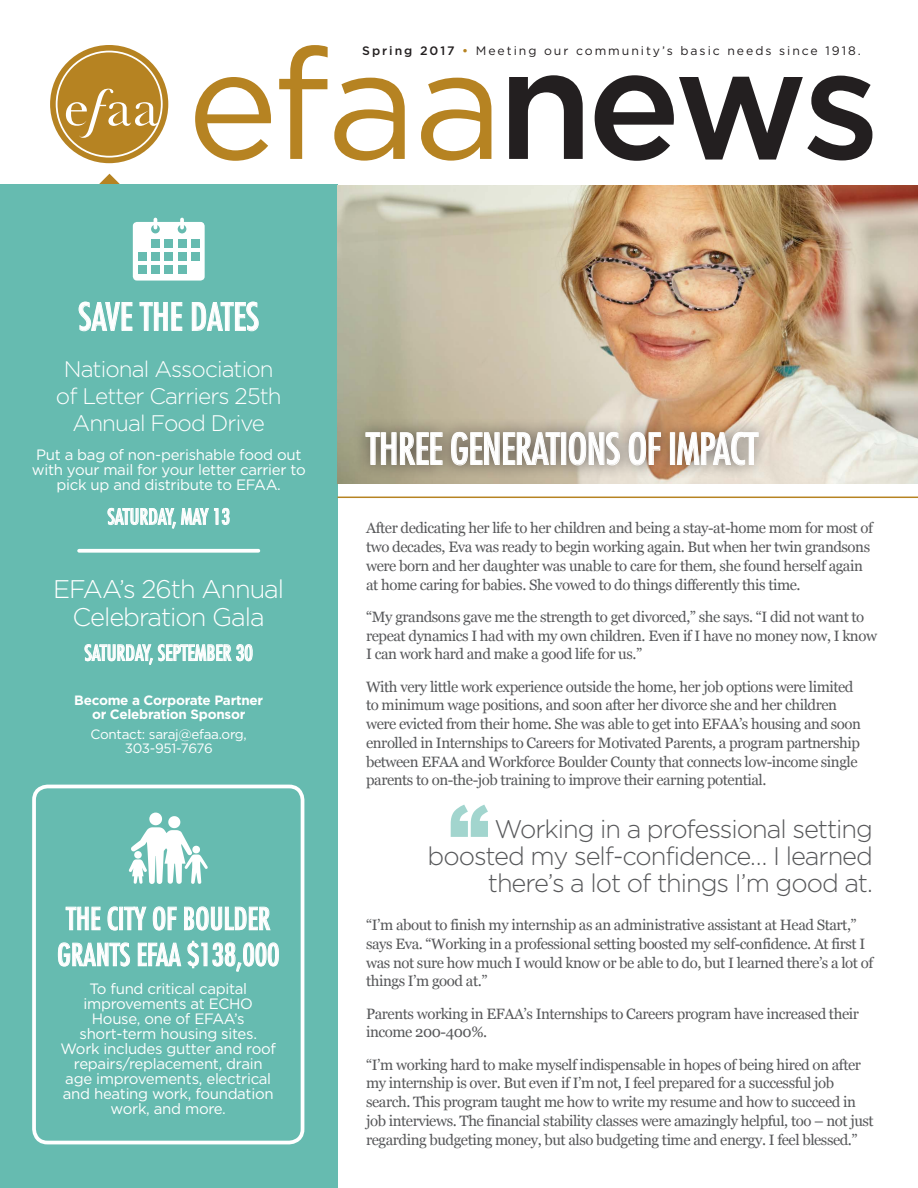
<style>
.page{position:relative;width:918px;height:1188px;background:#fff}
.page>*{position:absolute;margin:0;border:0;box-sizing:border-box;transform-origin:0 0}
.t1{font:155.1px "Gotham";color:#b68322}
.t2{font:condensed 42px "Futura Std";letter-spacing:-.02em;color:#fff}
.t3{font:condensed 37.05px "Futura Std";color:#fff}
.t4{font:condensed 30px/36px "Futura Std";color:#fff;text-align:center}
.t5{font:300 25.5px/27px "Gotham";letter-spacing:-.04em;color:#57585a;text-align:right}
.t6{font:300 25.5px/28.5px "Gotham";letter-spacing:-.04em;color:#fff;text-align:center}
.t7{font:300 22.5px/27px "Gotham";letter-spacing:-.04em;color:#fff;text-align:center}
.t8{font:condensed 21px "Futura Std";color:#fff}
.t9{font:15px/18.8px "Georgia";letter-spacing:-.03em;color:#57585a}
.t10{font:15px/15px "Gotham";letter-spacing:-.02em;color:#fff;text-align:center}
.t11{font:700 13.5px/13.5px "Gotham";letter-spacing:-.02em;color:#fff;text-align:center}
.t12{font:13.5px/13.5px "Gotham";letter-spacing:-.02em;color:#fff;text-align:center}
.t13{font:12.3px "Gotham";letter-spacing:.16em;color:#231f20}
.s1{font-weight:500;color:#231f20}
.s2{font-weight:500}
.s3{font-weight:500;color:#b68322}
</style>
<div class="page">
<svg style="left:99px;top:174px;width:21px;height:10px"></svg>
<svg style="left:50px;top:45px;width:118px;height:118px"></svg>
<div style="left:0;top:184px;width:338px;height:1004px;background:#66bbb0"></div>
<svg style="left:79px;top:301px;width:53px;height:30px"></svg>
<svg style="left:140px;top:302px;width:42px;height:29px"></svg>
<svg style="left:192px;top:301px;width:67px;height:30px"></svg>
<hr style="left:338px;top:497px;width:580px;height:1px;background:#b68322">
<svg style="left:451px;top:805px;width:37px;height:32px"></svg>
<svg style="left:107px;top:507px;width:123px;height:22px"></svg>
<svg style="left:85px;top:644px;width:168px;height:21px"></svg>
<div style="left:133px;top:222px;width:72px;height:59px;background:#fff;border-radius:4px"></div>
<div style="left:151px;top:240px;width:9px;height:8px;background:#66bbb0"></div>
<div style="left:164px;top:240px;width:9px;height:8px;background:#66bbb0"></div>
<div style="left:178px;top:240px;width:8px;height:8px;background:#66bbb0"></div>
<div style="left:191px;top:240px;width:9px;height:8px;background:#66bbb0"></div>
<div style="left:138px;top:252px;width:8px;height:9px;background:#66bbb0"></div>
<div style="left:151px;top:252px;width:9px;height:9px;background:#66bbb0"></div>
<div style="left:164px;top:252px;width:9px;height:9px;background:#66bbb0"></div>
<div style="left:178px;top:252px;width:8px;height:9px;background:#66bbb0"></div>
<div style="left:191px;top:252px;width:9px;height:9px;background:#66bbb0"></div>
<div style="left:138px;top:265px;width:8px;height:9px;background:#66bbb0"></div>
<div style="left:151px;top:265px;width:9px;height:9px;background:#66bbb0"></div>
<div style="left:164px;top:265px;width:9px;height:9px;background:#66bbb0"></div>
<div style="left:178px;top:265px;width:8px;height:9px;background:#66bbb0"></div>
<svg style="left:151px;top:225px;width:9px;height:8px"></svg>
<svg style="left:178px;top:225px;width:8px;height:8px"></svg>
<svg style="left:154px;top:219px;width:3px;height:9px"></svg>
<svg style="left:180px;top:219px;width:4px;height:9px"></svg>
<svg style="left:79px;top:549px;width:179px;height:4px"></svg>
<svg style="left:66px;top:907px;width:34px;height:23px"></svg>
<svg style="left:108px;top:906px;width:10px;height:25px"></svg>
<div style="left:119px;top:907px;width:4px;height:23px;border:1px solid #fff"></div>
<svg style="left:124px;top:907px;width:22px;height:23px"></svg>
<svg style="left:153px;top:906px;width:24px;height:25px"></svg>
<svg style="left:184px;top:906px;width:87px;height:25px"></svg>
<svg style="left:58px;top:942px;width:72px;height:25px"></svg>
<svg style="left:138px;top:942px;width:43px;height:24px"></svg>
<svg style="left:187px;top:941px;width:92px;height:31px"></svg>
<div style="left:32px;top:785px;width:272px;height:359px;border:4px solid #fff;border-radius:14px"></div>
<svg style="left:129px;top:813px;width:79px;height:71px"></svg>
<img style="left:338px;top:185px;width:580px;height:299px">
<div style="left:351px;top:417px;width:422px;height:63px;background:#231f20;opacity:.75"></div>
<svg style="left:365px;top:432px;width:78px;height:33px;background:#a19c8d"></svg>
<svg style="left:451px;top:432px;width:110px;height:33px;background:#a9a296"></svg>
<div style="left:561px;top:433px;width:5px;height:32px;border:1px solid #fff"></div>
<svg style="left:569px;top:432px;width:51px;height:33px;background:#b9b4ad"></svg>
<svg style="left:629px;top:432px;width:32px;height:33px"></svg>
<div style="left:670px;top:433px;width:5px;height:32px;border:1px solid #fff"></div>
<svg style="left:677px;top:432px;width:82px;height:33px;background:#bdaea1"></svg>
<h1 class="t1" style="left:187px;top:5px;width:695px">efaa<span class="s1">news</span></h1>
<p class="t13" style="left:362px;top:43px;width:500px"><span class="s2">Spring 2017</span> <span class="s3">•</span> Meeting our community’s basic needs since 1918.</p>
<h3 class="t3" style="left:78px;top:295px;width:182px">SAVE THE DATES</h3>
<h3 class="t7" style="left:56px;top:355px;width:227px">National Association of Letter Carriers 25th<br>Annual Food Drive</h3>
<p class="t10" style="left:32px;top:447px;width:275px">Put a bag of non-perishable food out with your mail for your letter carrier to pick up and distribute to EFAA.</p>
<h3 class="t8" style="left:108px;top:504px;width:124px">SATURDAY, MAY 13</h3>
<h3 class="t6" style="left:53px;top:574px;width:233px">EFAA’s 26th Annual<br>Celebration Gala</h3>
<h3 class="t8" style="left:85px;top:640px;width:170px">SATURDAY, SEPTEMBER 30</h3>
<p class="t11" style="left:74px;top:694px;width:190px">Become a Corporate Partner or Celebration Sponsor</p>
<p class="t12" style="left:91px;top:727px;width:158px">Contact: saraj@efaa.org,<br>303-951-7676</p>
<h3 class="t4" style="left:57px;top:900px;width:224px">THE CITY OF BOULDER<br>GRANTS EFAA $138,000</h3>
<p class="t10" style="left:61px;top:981px;width:217px">To fund critical capital improvements at ECHO<br>House, one of EFAA’s short-term housing sites.<br>Work includes gutter and roof repairs/replacement, drain age improvements, electrical and heating work, foundation work, and more.</p>
<h2 class="t2" style="left:366px;top:424px;width:393px">THREE GENERATIONS OF IMPACT</h2>
<p class="t9" style="left:366px;top:519px;width:508px">After dedicating her life to her children and being a stay-at-home mom for most of two decades, Eva was ready to begin working again. But when her twin grandsons were born and her daughter was unable to care for them, she found herself again at home caring for babies. She vowed to do things differently this time.</p>
<p class="t9" style="left:366px;top:608px;width:512px">“My grandsons gave me the strength to get divorced,” she says. “I did not want to repeat dynamics I had with my own children. Even if I have no money now, I know<br>I can work hard and make a good life for us.”</p>
<p class="t9" style="left:366px;top:677px;width:496px">With very little work experience outside the home, her job options were limited to minimum wage positions, and soon after her divorce she and her children were evicted from their home. She was able to get into EFAA’s housing and soon enrolled in Internships to Careers for Motivated Parents, a program partnership between EFAA and Workforce Boulder County that connects low-income single parents to on-the-job training to improve their earning potential.</p>
<h3 class="t5" style="left:428px;top:815px;width:447px">Working in a professional setting boosted my self-confidence… I learned there’s a lot of things I’m good at.</h3>
<p class="t9" style="left:366px;top:916px;width:509px">“I’m about to finish my internship as an administrative assistant at Head Start,” says Eva. “Working in a professional setting boosted my self-confidence. At first I was not sure how much I would know or be able to do, but I learned there’s a lot of things I’m good at.”</p>
<p class="t9" style="left:366px;top:1004px;width:494px">Parents working in EFAA’s Internships to Careers program have increased their income 200-400%.</p>
<p class="t9" style="left:366px;top:1055px;width:509px">“I’m working hard to make myself indispensable in hopes of being hired on after my internship is over. But even if I’m not, I feel prepared for a successful job search. This program taught me how to write my resume and how to succeed in job interviews. The financial stability classes were amazingly helpful, too – not just regarding budgeting money, but also budgeting time and energy. I feel blessed.”</p>
</div>
